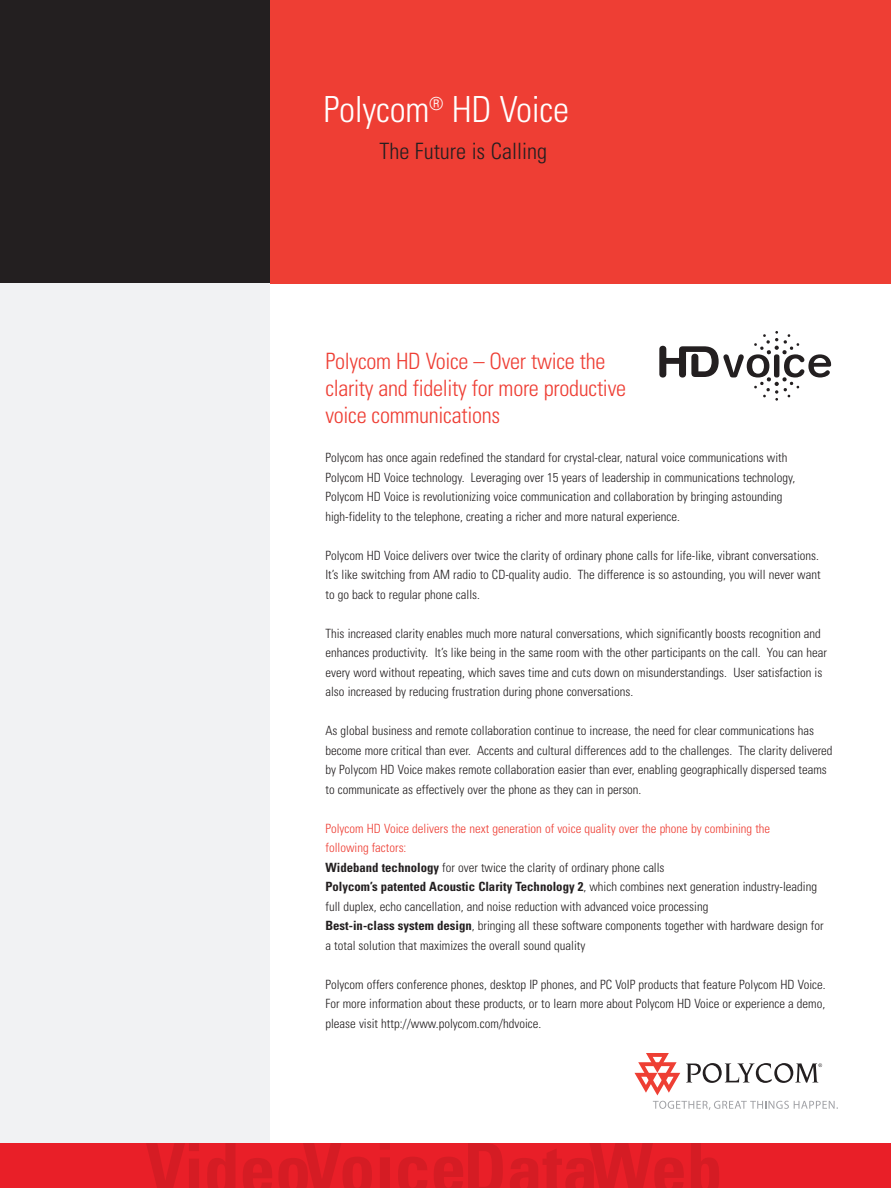
<style>
.page{position:relative;width:891px;height:1188px;background:#fff}
.page>*{position:absolute;margin:0;border:0;box-sizing:border-box;transform-origin:0 0}
.t1{font:300 condensed 36px "Univers";letter-spacing:-.01em;color:#fff}
.t2{font:300 condensed 22.5px/27px "Univers";letter-spacing:-.015em;color:#ee3e34}
.t3{font:300 condensed 22.5px "Univers";color:#231f20}
.t4{font:300 condensed 12.75px/19.5px "Univers";color:#231f20}
.s1{color:#ee3e34}
.s2{font-weight:700}
</style>
<div class="page">
<div style="left:0;top:0;width:270px;height:284px;background:#231f20"></div>
<div style="left:270px;top:0;width:621px;height:284px;background:#ee3e34"></div>
<svg style="left:659px;top:331px;width:172px;height:70px"></svg>
<div style="left:0;top:284px;width:270px;height:899px;background:#f1f2f3"></div>
<svg style="left:686px;top:1063px;width:136px;height:20px"></svg>
<svg style="left:634px;top:1053px;width:46px;height:42px"></svg>
<svg style="left:653px;top:1101px;width:185px;height:9px"></svg>
<div style="left:0;top:1144px;width:891px;height:44px;background:#e91f28"></div>
<img style="left:146px;top:1144px;width:157px;height:44px">
<img style="left:303px;top:1144px;width:160px;height:44px">
<img style="left:468px;top:1144px;width:121px;height:44px">
<img style="left:589px;top:1144px;width:130px;height:44px">
<h1 class="t1" style="left:324px;top:96px;width:247px">Polycom<sup>®</sup> HD Voice</h1>
<h2 class="t3" style="left:380px;top:143px;width:169px">The Future is Calling</h2>
<h2 class="t2" style="left:326px;top:350px;width:302px">Polycom HD Voice – Over twice the clarity and fidelity for more productive voice communications</h2>
<p class="t4" style="left:326px;top:449px;width:471px">Polycom has once again redefined the standard for crystal-clear, natural voice communications with Polycom HD Voice technology. Leveraging over 15 years of leadership in communications technology, Polycom HD Voice is revolutionizing voice communication and collaboration by bringing astounding high-fidelity to the telephone, creating a richer and more natural experience.</p>
<p class="t4" style="left:326px;top:547px;width:497px">Polycom HD Voice delivers over twice the clarity of ordinary phone calls for life-like, vibrant conversations.<br>It’s like switching from AM radio to CD-quality audio. The difference is so astounding, you will never want to go back to regular phone calls.</p>
<p class="t4" style="left:326px;top:625px;width:503px">This increased clarity enables much more natural conversations, which significantly boosts recognition and enhances productivity. It’s like being in the same room with the other participants on the call. You can hear every word without repeating, which saves time and cuts down on misunderstandings. User satisfaction is also increased by reducing frustration during phone conversations.</p>
<p class="t4" style="left:326px;top:722px;width:509px">As global business and remote collaboration continue to increase, the need for clear communications has become more critical than ever. Accents and cultural differences add to the challenges. The clarity delivered by Polycom HD Voice makes remote collaboration easier than ever, enabling geographically dispersed teams to communicate as effectively over the phone as they can in person.</p>
<p class="t4" style="left:326px;top:820px;width:500px"><span class="s1">Polycom HD Voice delivers the next generation of voice quality over the phone by combining the<br>following factors:<br></span><span class="s2">Wideband technology</span> for over twice the clarity of ordinary phone calls<br><span class="s2">Polycom’s patented Acoustic Clarity Technology 2</span>, which combines next generation industry-leading full duplex, echo cancellation, and noise reduction with advanced voice processing<br><span class="s2">Best-in-class system design</span>, bringing all these software components together with hardware design for a total solution that maximizes the overall sound quality</p>
<p class="t4" style="left:326px;top:976px;width:502px;text-align:justify">Polycom offers conference phones, desktop IP phones, and PC VoIP products that feature Polycom HD Voice.<br>For more information about these products, or to learn more about Polycom HD Voice or experience a demo, please visit http://www.polycom.com/hdvoice.</p>
</div>
